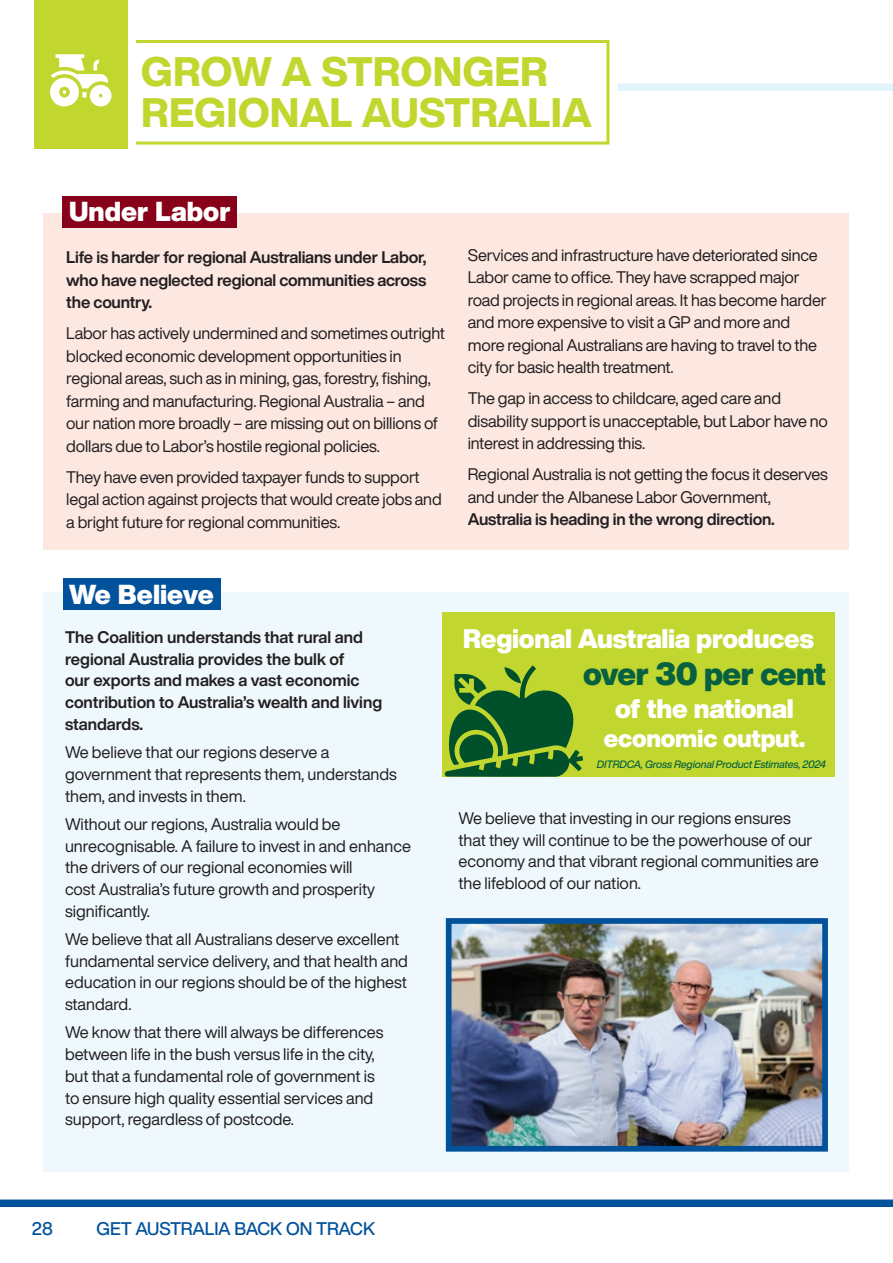
<style>
.page{position:relative;width:893px;height:1263px;background:#fff}
.page>*{position:absolute;margin:0;border:0;box-sizing:border-box;transform-origin:0 0}
.t1{font:800 40.5px/40.5px "Helvetica Now Display";letter-spacing:.01em;color:#c1d72f}
.t2{font:900 31.5px "Helvetica Now Display";letter-spacing:-.02em;color:#076140}
.t3{font:900 27px "Helvetica Now Display";color:#fff}
.t4{font:900 26.4px "Helvetica Now Display";letter-spacing:-.01em;color:#fff}
.t5{font:900 24.45px "Helvetica Now Display";letter-spacing:-.01em;color:#fff}
.t6{font:500 18px "Helvetica Now Display";letter-spacing:-.01em;color:#01529b}
.t7{font:16.5px/21.8px "Helvetica Now Display";letter-spacing:-.01em;color:#231f20}
.t8{font:700 16.5px/21.8px "Helvetica Now Display";letter-spacing:-.01em;color:#231f20;text-align:justify}
.t9{font:10.5px "Helvetica Now Display Med Ita";letter-spacing:-.015em;color:#076140}
</style>
<div class="page">
<div style="left:0;top:1199px;width:893px;height:8px;background:#01529b"></div>
<div style="left:44px;top:213px;width:805px;height:336px;background:#fce7e1"></div>
<div style="left:618px;top:83px;width:275px;height:8px;background:#e2f5fd"></div>
<div style="left:123px;top:40px;width:486px;height:105px;border:3px solid #c1d72f"></div>
<div style="left:115px;top:11px;width:20px;height:138px;background:#fff"></div>
<div style="left:34px;top:0;width:94px;height:149px;background:#c1d72f"></div>
<svg style="left:50px;top:54px;width:62px;height:53px"></svg>
<div style="left:44px;top:592px;width:805px;height:579px;background:#eef8fd"></div>
<div style="left:63px;top:578px;width:157px;height:32px;background:#01529b"></div>
<div style="left:63px;top:196px;width:174px;height:32px;background:#860119"></div>
<img style="left:453px;top:925px;width:368px;height:219px">
<div style="left:446px;top:918px;width:382px;height:233px;border:6px solid #01529b"></div>
<div style="left:442px;top:612px;width:393px;height:165px;background:#c1d72f"></div>
<svg style="left:444px;top:665px;width:139px;height:112px"></svg>
<h1 class="t1" style="left:141px;top:52px;width:452px">GROW A STRONGER<br>REGIONAL AUSTRALIA</h1>
<h3 class="t3" style="left:69px;top:193px;width:163px">Under Labor</h3>
<p class="t8" style="left:66px;top:246px;width:362px;line-height:22.5px">Life is harder for regional Australians under Labor, who have neglected regional communities across the country.</p>
<p class="t7" style="left:66px;top:322px;width:380px;line-height:22.5px">Labor has actively undermined and sometimes outright blocked economic development opportunities in regional areas, such as in mining, gas, forestry, fishing, farming and manufacturing. Regional Australia – and our nation more broadly – are missing out on billions of dollars due to Labor’s hostile regional policies.</p>
<p class="t7" style="left:66px;top:466px;width:377px;line-height:22.5px">They have even provided taxpayer funds to support legal action against projects that would create jobs and a bright future for regional communities.</p>
<p class="t7" style="left:468px;top:243px;width:361px;line-height:22.5px">Services and infrastructure have deteriorated since Labor came to office. They have scrapped major road projects in regional areas. It has become harder and more expensive to visit a GP and more and more regional Australians are having to travel to the city for basic health treatment.</p>
<p class="t7" style="left:468px;top:387px;width:362px;line-height:22.5px">The gap in access to childcare, aged care and disability support is unacceptable, but Labor have no interest in addressing this.</p>
<p class="t7" style="left:468px;top:463px;width:362px;line-height:22.5px">Regional Australia is not getting the focus it deserves and under the Albanese Labor Government,</p>
<p class="t8" style="left:468px;top:508px;width:309px">Australia is heading in the wrong direction.</p>
<h3 class="t3" style="left:69px;top:575px;width:146px">We Believe</h3>
<p class="t8" style="left:65px;top:626px;width:319px;text-align:left">The Coalition understands that rural and regional Australia provides the bulk of<br>our exports and makes a vast economic contribution to Australia’s wealth and living standards.</p>
<p class="t7" style="left:65px;top:741px;width:333px">We believe that our regions deserve a government that represents them, understands them, and invests in them.</p>
<p class="t7" style="left:65px;top:813px;width:347px">Without our regions, Australia would be unrecognisable. A failure to invest in and enhance the drivers of our regional economies will<br>cost Australia’s future growth and prosperity significantly.</p>
<p class="t7" style="left:65px;top:928px;width:344px">We believe that all Australians deserve excellent fundamental service delivery, and that health and education in our regions should be of the highest standard.</p>
<p class="t7" style="left:65px;top:1021px;width:320px">We know that there will always be differences between life in the bush versus life in the city, but that a fundamental role of government is to ensure high quality essential services and support, regardless of postcode.</p>
<h3 class="t4" style="left:463px;top:620px;width:353px">Regional Australia produces</h3>
<h2 class="t2" style="left:583px;top:652px;width:244px">over 30 per cent</h2>
<h3 class="t4" style="left:615px;top:691px;width:180px">of the national</h3>
<h3 class="t5" style="left:604px;top:721px;width:203px">economic output.</h3>
<p class="t9" style="left:597px;top:757px;width:231px">DITRDCA, Gross Regional Product Estimates, 2024</p>
<p class="t7" style="left:458px;top:807px;width:362px">We believe that investing in our regions ensures that they will continue to be the powerhouse of our economy and that vibrant regional communities are the lifeblood of our nation.</p>
<p class="t6" style="left:32px;top:1216px;width:22px">28</p>
<p class="t6" style="left:96px;top:1216px;width:280px">GET AUSTRALIA BACK ON TRACK</p>
</div>
